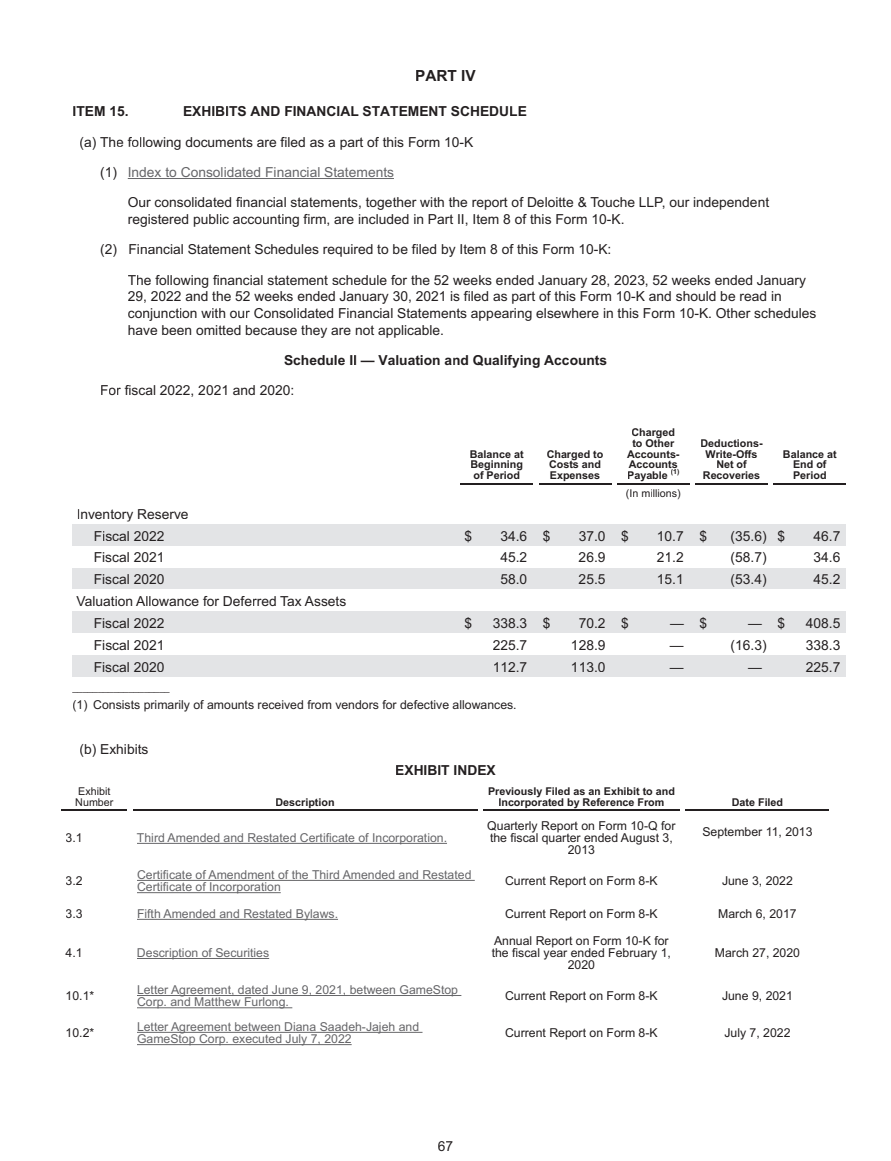
<style>
.page{position:relative;width:891px;height:1161px;background:#fff}
.page>*{position:absolute;margin:0;border:0;box-sizing:border-box;transform-origin:0 0}
.t1{font:700 15.3px "Arial";color:#231f20}
.t2{font:13.8px/16.6px "Arial";color:#231f20}
.t3{font:700 13.8px "Arial";color:#231f20}
.t4{font:13.8px "Arial";color:#666669}
.t5{font:12.3px/12.3px "Arial";color:#231f20;text-align:center}
.t6{font:12.3px/12.3px "Arial";color:#666669}
.t7{font:700 10.8px/10.8px "Arial";color:#231f20;text-align:center}
.t8{font:10.8px/10.8px "Arial";color:#231f20}
.t9{font:9.15px "Arial";color:#231f20}
.t10{font:700 7.05px "Arial";color:#231f20}
.s1{color:#231f20}
</style>
<div class="page">
<hr style="left:128px;top:178px;width:266px;height:1px;background:#666669">
<div style="left:73px;top:524px;width:773px;height:22px;background:#e3e4e6"></div>
<div style="left:73px;top:568px;width:773px;height:21px;background:#e3e4e6"></div>
<div style="left:73px;top:611px;width:773px;height:22px;background:#e3e4e6"></div>
<div style="left:73px;top:655px;width:773px;height:22px;background:#e3e4e6"></div>
<hr style="left:460px;top:483px;width:73px;height:1px;background:#231f20">
<hr style="left:539px;top:483px;width:72px;height:1px;background:#231f20">
<hr style="left:617px;top:483px;width:73px;height:1px;background:#231f20">
<hr style="left:695px;top:483px;width:73px;height:1px;background:#231f20">
<hr style="left:774px;top:483px;width:72px;height:1px;background:#231f20">
<hr style="left:137px;top:843px;width:310px;height:1px;background:#666669">
<hr style="left:137px;top:880px;width:338px;height:1px;background:#666669">
<hr style="left:137px;top:892px;width:144px;height:1px;background:#666669">
<hr style="left:137px;top:919px;width:201px;height:1px;background:#666669">
<hr style="left:137px;top:958px;width:132px;height:1px;background:#666669">
<hr style="left:137px;top:995px;width:324px;height:1px;background:#666669">
<hr style="left:137px;top:1007px;width:155px;height:1px;background:#666669">
<hr style="left:137px;top:1032px;width:286px;height:1px;background:#666669">
<hr style="left:137px;top:1044px;width:215px;height:1px;background:#666669">
<hr style="left:62px;top:809px;width:65px;height:2px;background:#231f20">
<hr style="left:133px;top:809px;width:344px;height:2px;background:#231f20">
<hr style="left:483px;top:809px;width:197px;height:2px;background:#231f20">
<hr style="left:686px;top:809px;width:143px;height:2px;background:#231f20">
<p class="t1" style="left:415px;top:67px;width:62px">PART IV</p>
<p class="t3" style="left:73px;top:104px;width:58px">ITEM 15.</p>
<p class="t3" style="left:183px;top:104px;width:345px">EXHIBITS AND FINANCIAL STATEMENT SCHEDULE</p>
<p class="t2" style="left:79px;top:134px;width:395px">(a) The following documents are filed as a part of this Form 10-K</p>
<p class="t4" style="left:100px;top:165px;width:295px"><span class="s1">(1)</span> Index to Consolidated Financial Statements</p>
<p class="t2" style="left:128px;top:194px;width:643px">Our consolidated financial statements, together with the report of Deloitte &amp; Touche LLP, our independent registered public accounting firm, are included in Part II, Item 8 of this Form 10-K.</p>
<p class="t2" style="left:100px;top:241px;width:513px">(2) Financial Statement Schedules required to be filed by Item 8 of this Form 10-K:</p>
<p class="t2" style="left:128px;top:272px;width:690px">The following financial statement schedule for the 52 weeks ended January 28, 2023, 52 weeks ended January 29, 2022 and the 52 weeks ended January 30, 2021 is filed as part of this Form 10-K and should be read in conjunction with our Consolidated Financial Statements appearing elsewhere in this Form 10-K. Other schedules have been omitted because they are not applicable.</p>
<p class="t3" style="left:284px;top:352px;width:325px">Schedule II — Valuation and Qualifying Accounts</p>
<p class="t2" style="left:100px;top:382px;width:196px">For fiscal 2022, 2021 and 2020:</p>
<p class="t2" style="left:77px;top:503px;width:114px;line-height:21.9px;text-align:center">Inventory Reserve<br>Fiscal 2022</p>
<p class="t7" style="left:470px;top:448px;width:55px;text-align:justify">Balance at Beginning of Period</p>
<p class="t7" style="left:547px;top:448px;width:58px;text-align:left">Charged to<br>Costs and<br>Expenses</p>
<p class="t7" style="left:632px;top:427px;width:45px">Charged</p>
<p class="t7" style="left:632px;top:438px;width:43px">to Other</p>
<p class="t7" style="left:627px;top:448px;width:54px">Accounts-</p>
<p class="t7" style="left:629px;top:459px;width:50px">Accounts</p>
<p class="t7" style="left:627px;top:470px;width:42px">Payable</p>
<p class="t10" style="left:671px;top:468px;width:10px">(1)</p>
<p class="t8" style="left:626px;top:488px;width:56px">(In millions)</p>
<p class="t7" style="left:701px;top:438px;width:64px">Deductions-<br>Write-Offs<br>Net of<br>Recoveries</p>
<p class="t7" style="left:783px;top:448px;width:55px">Balance at<br>End of<br>Period</p>
<p class="t2" style="left:465px;top:527px;width:9px">$</p>
<p class="t2" style="left:500px;top:527px;width:52px">34.6 $</p>
<p class="t2" style="left:579px;top:527px;width:52px">37.0 $</p>
<p class="t2" style="left:657px;top:527px;width:52px">10.7 $</p>
<p class="t2" style="left:731px;top:527px;width:56px">(35.6) $</p>
<p class="t2" style="left:814px;top:527px;width:28px">46.7</p>
<p class="t2" style="left:94px;top:549px;width:72px">Fiscal 2021</p>
<p class="t2" style="left:500px;top:549px;width:28px">45.2</p>
<p class="t2" style="left:579px;top:549px;width:28px">26.9</p>
<p class="t2" style="left:657px;top:549px;width:28px">21.2</p>
<p class="t2" style="left:731px;top:549px;width:38px">(58.7)</p>
<p class="t2" style="left:813px;top:549px;width:28px">34.6</p>
<p class="t2" style="left:94px;top:571px;width:72px">Fiscal 2020</p>
<p class="t2" style="left:500px;top:571px;width:28px">58.0</p>
<p class="t2" style="left:579px;top:571px;width:28px">25.5</p>
<p class="t2" style="left:657px;top:571px;width:28px">15.1</p>
<p class="t2" style="left:731px;top:571px;width:38px">(53.4)</p>
<p class="t2" style="left:813px;top:571px;width:28px">45.2</p>
<p class="t2" style="left:94px;top:590px;width:254px;line-height:21.9px;text-indent:-17px">Valuation Allowance for Deferred Tax Assets<br>Fiscal 2022</p>
<p class="t2" style="left:465px;top:615px;width:9px">$</p>
<p class="t2" style="left:493px;top:615px;width:59px">338.3 $</p>
<p class="t2" style="left:579px;top:615px;width:52px">70.2 $</p>
<p class="t2" style="left:670px;top:615px;width:39px">— $</p>
<p class="t2" style="left:748px;top:615px;width:39px">— $</p>
<p class="t2" style="left:806px;top:615px;width:36px">408.5</p>
<p class="t2" style="left:94px;top:637px;width:72px">Fiscal 2021</p>
<p class="t2" style="left:493px;top:637px;width:36px">225.7</p>
<p class="t2" style="left:571px;top:637px;width:36px">128.9</p>
<p class="t2" style="left:670px;top:637px;width:15px">—</p>
<p class="t2" style="left:731px;top:637px;width:38px">(16.3)</p>
<p class="t2" style="left:806px;top:637px;width:36px">338.3</p>
<p class="t2" style="left:94px;top:659px;width:72px">Fiscal 2020</p>
<p class="t2" style="left:493px;top:659px;width:36px">112.7</p>
<p class="t2" style="left:571px;top:659px;width:36px">113.0</p>
<p class="t2" style="left:670px;top:659px;width:15px">—</p>
<p class="t2" style="left:748px;top:659px;width:15px">—</p>
<p class="t2" style="left:806px;top:659px;width:36px">225.7</p>
<p class="t9" style="left:73px;top:683px;width:99px">___________________</p>
<p class="t5" style="left:73px;top:699px;width:446px">(1) Consists primarily of amounts received from vendors for defective allowances.</p>
<p class="t2" style="left:79px;top:741px;width:71px">(b) Exhibits</p>
<p class="t3" style="left:395px;top:762px;width:102px">EXHIBIT INDEX</p>
<p class="t8" style="left:75px;top:786px;width:40px">Exhibit<br>Number</p>
<p class="t7" style="left:276px;top:796px;width:61px">Description</p>
<p class="t7" style="left:488px;top:786px;width:188px">Previously Filed as an Exhibit to and<br>Incorporated by Reference From</p>
<p class="t7" style="left:732px;top:796px;width:53px">Date Filed</p>
<p class="t5" style="left:66px;top:832px;width:19px">3.1</p>
<p class="t6" style="left:137px;top:832px;width:312px">Third Amended and Restated Certificate of Incorporation.</p>
<p class="t5" style="left:487px;top:819px;width:190px">Quarterly Report on Form 10-Q for the fiscal quarter ended August 3,<br>2013</p>
<p class="t5" style="left:702px;top:826px;width:112px">September 11, 2013</p>
<p class="t5" style="left:66px;top:875px;width:19px">3.2</p>
<p class="t6" style="left:137px;top:869px;width:336px">Certificate of Amendment of the Third Amended and Restated<br>Certificate of Incorporation</p>
<p class="t5" style="left:505px;top:875px;width:154px">Current Report on Form 8-K</p>
<p class="t5" style="left:722px;top:875px;width:72px">June 3, 2022</p>
<p class="t5" style="left:66px;top:908px;width:19px">3.3</p>
<p class="t6" style="left:137px;top:908px;width:203px">Fifth Amended and Restated Bylaws.</p>
<p class="t5" style="left:505px;top:908px;width:154px">Current Report on Form 8-K</p>
<p class="t5" style="left:718px;top:908px;width:80px">March 6, 2017</p>
<p class="t5" style="left:66px;top:947px;width:19px">4.1</p>
<p class="t6" style="left:137px;top:947px;width:134px">Description of Securities</p>
<p class="t5" style="left:492px;top:934px;width:181px">Annual Report on Form 10-K for the fiscal year ended February 1,<br>2020</p>
<p class="t5" style="left:715px;top:947px;width:87px">March 27, 2020</p>
<p class="t5" style="left:66px;top:990px;width:30px">10.1*</p>
<p class="t6" style="left:137px;top:984px;width:323px">Letter Agreement, dated June 9, 2021, between GameStop<br>Corp. and Matthew Furlong.</p>
<p class="t5" style="left:505px;top:990px;width:154px">Current Report on Form 8-K</p>
<p class="t5" style="left:722px;top:990px;width:72px">June 9, 2021</p>
<p class="t5" style="left:66px;top:1027px;width:30px">10.2*</p>
<p class="t6" style="left:137px;top:1021px;width:284px">Letter Agreement between Diana Saadeh-Jajeh and<br>GameStop Corp. executed July 7, 2022</p>
<p class="t5" style="left:505px;top:1027px;width:154px">Current Report on Form 8-K</p>
<p class="t5" style="left:724px;top:1027px;width:68px">July 7, 2022</p>
<p class="t2" style="left:438px;top:1138px;width:17px">67</p>
</div>
